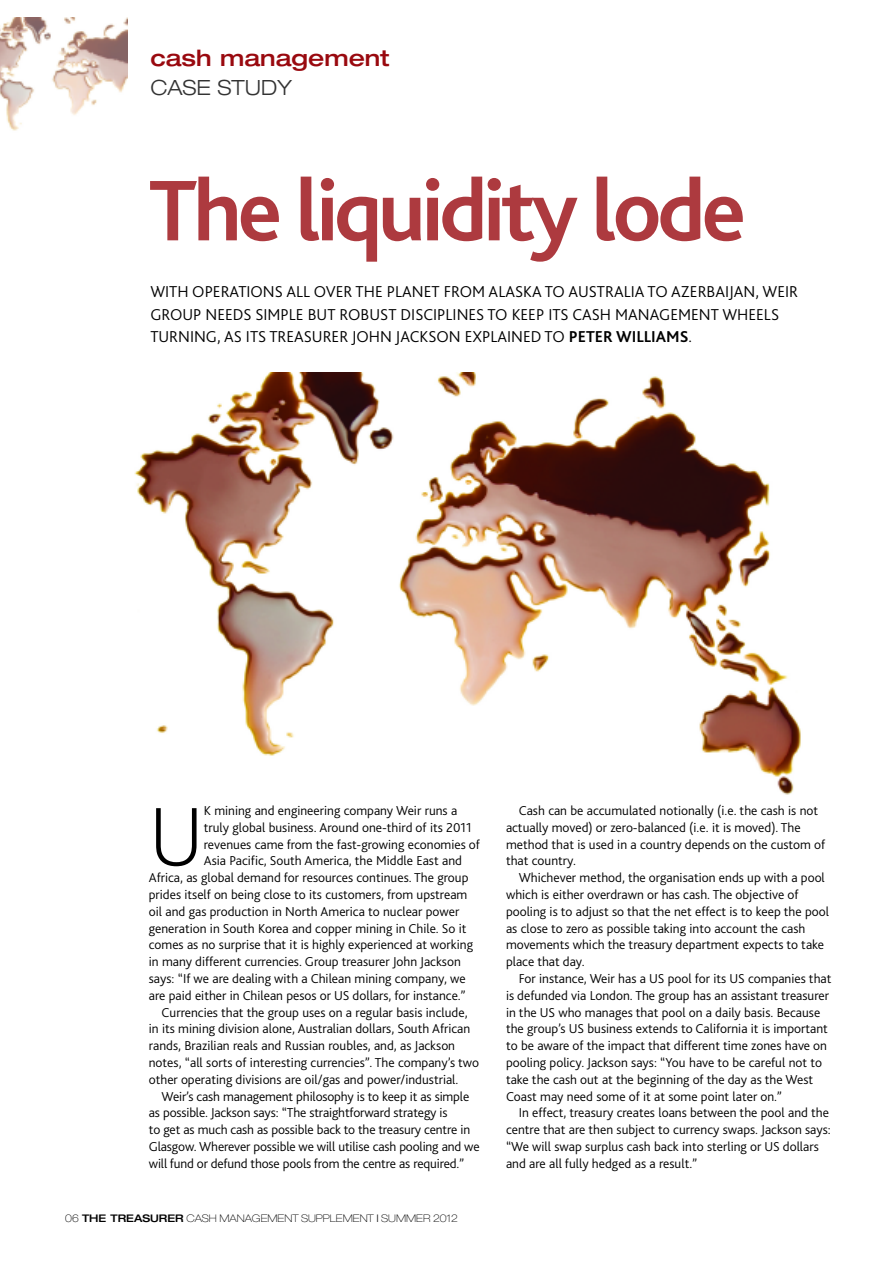
<style>
.page{position:relative;width:893px;height:1263px;background:#fff}
.page>*{position:absolute;margin:0;border:0;box-sizing:border-box;transform-origin:0 0}
.t1{font:700 90px "Bliss 2";letter-spacing:-.045em;color:#ad3a3f}
.t2{font:200 86.85px "Bliss 2";color:#000}
.t3{font:500 expanded 22.5px "Helvetica Neue";color:#99090f}
.t4{font:300 expanded 21px "Helvetica Neue";color:#333}
.t5{font:300 16.5px/22.5px "Bliss 2";color:#000}
.t6{font:300 13.5px/16.8px "Bliss 2";color:#000}
.t7{font:100 expanded 10.5px "Helvetica Neue";color:#000}
.s1{font-weight:700}
.s2{font-weight:500}
.s3{font-weight:300;font-stretch:normal}
</style>
<div class="page">
<img style="left:134px;top:373px;width:667px;height:422px">
<div style="left:247px;top:774px;width:98px;height:118px;background:#fff;border-radius:50%"></div>
<img style="left:0;top:17px;width:127px;height:114px">
<h3 class="t3" style="left:150px;top:50px;width:241px">cash management</h3>
<h3 class="t4" style="left:150px;top:80px;width:143px">CASE STUDY</h3>
<h1 class="t1" style="left:149px;top:177px;width:599px">The liquidity lode</h1>
<p class="t5" style="left:150px;top:282px;width:649px">WITH OPERATIONS ALL OVER THE PLANET FROM ALASKA TO AUSTRALIA TO AZERBAIJAN, WEIR<br>GROUP NEEDS SIMPLE BUT ROBUST DISCIPLINES TO KEEP ITS CASH MANAGEMENT WHEELS<br>TURNING, AS ITS TREASURER JOHN JACKSON EXPLAINED TO <span class="s1">PETER WILLIAMS</span>.</p>
<h2 class="t2" style="left:149px;top:804px;width:56px">U</h2>
<p class="t6" style="left:204px;top:803px;width:255px">K mining and engineering company Weir runs a</p>
<p class="t6" style="left:204px;top:820px;width:269px">truly global business. Around one-third of its 2011</p>
<p class="t6" style="left:204px;top:837px;width:278px">revenues came from the fast-growing economies of</p>
<p class="t6" style="left:204px;top:854px;width:260px">Asia Pacific, South America, the Middle East and</p>
<p class="t6" style="left:149px;top:871px;width:321px">Africa, as global demand for resources continues. The group</p>
<p class="t6" style="left:149px;top:887px;width:320px">prides itself on being close to its customers, from upstream</p>
<p class="t6" style="left:149px;top:904px;width:312px">oil and gas production in North America to nuclear power</p>
<p class="t6" style="left:149px;top:921px;width:319px">generation in South Korea and copper mining in Chile. So it</p>
<p class="t6" style="left:149px;top:938px;width:326px">comes as no surprise that it is highly experienced at working</p>
<p class="t6" style="left:149px;top:955px;width:314px">in many different currencies. Group treasurer John Jackson</p>
<p class="t6" style="left:149px;top:971px;width:318px">says: “If we are dealing with a Chilean mining company, we</p>
<p class="t6" style="left:149px;top:988px;width:318px">are paid either in Chilean pesos or US dollars, for instance.”</p>
<p class="t6" style="left:162px;top:1005px;width:308px">Currencies that the group uses on a regular basis include,</p>
<p class="t6" style="left:149px;top:1022px;width:323px">in its mining division alone, Australian dollars, South African</p>
<p class="t6" style="left:149px;top:1039px;width:308px">rands, Brazilian reals and Russian roubles, and, as Jackson</p>
<p class="t6" style="left:149px;top:1055px;width:332px">notes, “all sorts of interesting currencies”. The company’s two</p>
<p class="t6" style="left:149px;top:1072px;width:311px">other operating divisions are oil/gas and power/industrial.</p>
<p class="t6" style="left:162px;top:1089px;width:309px">Weir’s cash management philosophy is to keep it as simple</p>
<p class="t6" style="left:149px;top:1106px;width:300px">as possible. Jackson says: “The straightforward strategy is</p>
<p class="t6" style="left:149px;top:1123px;width:323px">to get as much cash as possible back to the treasury centre in</p>
<p class="t6" style="left:149px;top:1139px;width:332px">Glasgow. Wherever possible we will utilise cash pooling and we</p>
<p class="t6" style="left:149px;top:1156px;width:317px">will fund or defund those pools from the centre as required.”</p>
<p class="t7" style="left:65px;top:1214px;width:394px">06 <span class="s2">THE TREASURER</span> CASH MANAGEMENT SUPPLEMENT <span class="s3">I</span> SUMMER 2012</p>
<p class="t6" style="left:506px;top:803px;width:321px;text-indent:13px">Cash can be accumulated notionally (i.e. the cash is not actually moved) or zero-balanced (i.e. it is moved). The method that is used in a country depends on the custom of that country.</p>
<p class="t6" style="left:506px;top:871px;width:325px;text-indent:13px">Whichever method, the organisation ends up with a pool which is either overdrawn or has cash. The objective of pooling is to adjust so that the net effect is to keep the pool as close to zero as possible taking into account the cash movements which the treasury department expects to take place that day.</p>
<p class="t6" style="left:506px;top:971px;width:327px;text-indent:13px">For instance, Weir has a US pool for its US companies that is defunded via London. The group has an assistant treasurer in the US who manages that pool on a daily basis. Because the group’s US business extends to California it is important to be aware of the impact that different time zones have on pooling policy. Jackson says: “You have to be careful not to take the cash out at the beginning of the day as the West Coast may need some of it at some point later on.”</p>
<p class="t6" style="left:506px;top:1106px;width:326px;text-indent:13px">In effect, treasury creates loans between the pool and the centre that are then subject to currency swaps. Jackson says: “We will swap surplus cash back into sterling or US dollars and are all fully hedged as a result.”</p>
</div>
